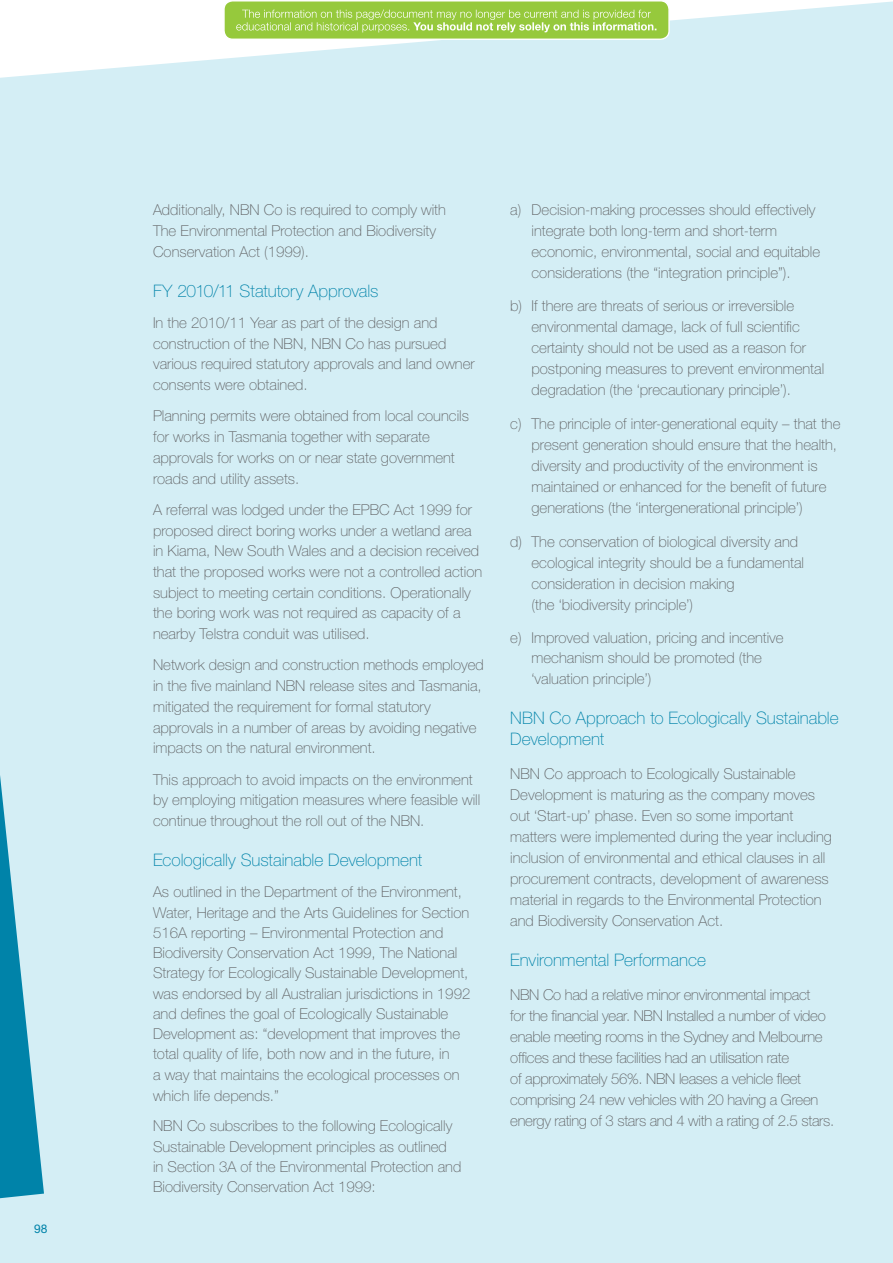
<style>
.page{position:relative;width:893px;height:1263px;background:#fff}
.page>*{position:absolute;margin:0;border:0;box-sizing:border-box;transform-origin:0 0}
.t1{font:100 17.25px/21px "Helvetica Neue";color:#0083a9}
.t2{font:100 15px/21px "Helvetica Neue";color:#5f6062}
.t3{font:100 15px/21px "Helvetica Neue";letter-spacing:-.02em;color:#5f6062}
.t4{font:12px "Helvetica Neue";color:#0083a9}
</style>
<div class="page">
<div style="left:0;top:1px;width:893px;height:1262px;background:#d4eef5"></div>
<svg style="left:0;top:775px;width:44px;height:423px;background:#62b4cc"></svg>
<div style="left:224px;top:1px;width:445px;height:38px;background:#96c93c;border-radius:9px"></div>
<div style="left:223px;top:0;width:447px;height:40px;border:1px solid #fff;border-radius:9px"></div>
<svg style="left:236px;top:9px;width:420px;height:23px"></svg>
<p class="t4" style="left:34px;top:1222px;width:15px">98</p>
<p class="t2" style="left:153px;top:199px;width:294px">Additionally, NBN Co is required to comply with<br>The Environmental Protection and Biodiversity<br>Conservation Act (1999).</p>
<p class="t1" style="left:153px;top:280px;width:227px">FY 2010/11 Statutory Approvals</p>
<p class="t2" style="left:153px;top:312px;width:323px">In the 2010/11 Year as part of the design and construction of the NBN, NBN Co has pursued various required statutory approvals and land owner consents were obtained.</p>
<p class="t2" style="left:153px;top:406px;width:317px">Planning permits were obtained from local councils for works in Tasmania together with separate approvals for works on or near state government roads and utility assets.</p>
<p class="t2" style="left:153px;top:499px;width:331px">A referral was lodged under the EPBC Act 1999 for proposed direct boring works under a wetland area in Kiama, New South Wales and a decision received that the proposed works were not a controlled action subject to meeting certain conditions. Operationally the boring work was not required as capacity of a nearby Telstra conduit was utilised.</p>
<p class="t2" style="left:153px;top:655px;width:332px">Network design and construction methods employed in the five mainland NBN release sites and Tasmania, mitigated the requirement for formal statutory approvals in a number of areas by avoiding negative impacts on the natural environment.</p>
<p class="t2" style="left:153px;top:769px;width:329px">This approach to avoid impacts on the environment by employing mitigation measures where feasible will continue throughout the roll out of the NBN.</p>
<p class="t1" style="left:153px;top:850px;width:271px">Ecologically Sustainable Development</p>
<p class="t2" style="left:153px;top:882px;width:319px;line-height:20.4px">As outlined in the Department of the Environment, Water, Heritage and the Arts Guidelines for Section 516A reporting – Environmental Protection and Biodiversity Conservation Act 1999, The National Strategy for Ecologically Sustainable Development, was endorsed by all Australian jurisdictions in 1992 and defines the goal of Ecologically Sustainable Development as: “development that improves the total quality of life, both now and in the future, in<br>a way that maintains the ecological processes on which life depends.”</p>
<p class="t2" style="left:153px;top:1116px;width:310px;line-height:20.2px">NBN Co subscribes to the following Ecologically Sustainable Development principles as outlined<br>in Section 3A of the Environmental Protection and Biodiversity Conservation Act 1999:</p>
<p class="t2" style="left:531px;top:199px;width:290px;text-indent:-21px">a) Decision-making processes should effectively integrate both long-term and short-term economic, environmental, social and equitable considerations (the “integration principle”).</p>
<p class="t2" style="left:531px;top:296px;width:294px;text-indent:-21px">b) If there are threats of serious or irreversible environmental damage, lack of full scientific certainty should not be used as a reason for postponing measures to prevent environmental degradation (the ‘precautionary principle’).</p>
<p class="t2" style="left:531px;top:413px;width:310px;text-indent:-21px">c) The principle of inter-generational equity – that the present generation should ensure that the health, diversity and productivity of the environment is maintained or enhanced for the benefit of future generations (the ‘intergenerational principle’)</p>
<p class="t2" style="left:531px;top:531px;width:274px;text-indent:-21px">d) The conservation of biological diversity and ecological integrity should be a fundamental consideration in decision making<br>(the ‘biodiversity principle’)</p>
<p class="t2" style="left:531px;top:627px;width:254px;text-indent:-21px">e) Improved valuation, pricing and incentive mechanism should be promoted (the ‘valuation principle’)</p>
<p class="t1" style="left:510px;top:708px;width:330px">NBN Co Approach to Ecologically Sustainable<br>Development</p>
<p class="t2" style="left:510px;top:763px;width:323px">NBN Co approach to Ecologically Sustainable Development is maturing as the company moves out ‘Start-up’ phase. Even so some important matters were implemented during the year including inclusion of environmental and ethical clauses in all procurement contracts, development of awareness material in regards to the Environmental Protection and Biodiversity Conservation Act.</p>
<p class="t1" style="left:510px;top:950px;width:197px">Environmental Performance</p>
<p class="t3" style="left:510px;top:984px;width:325px">NBN Co had a relative minor environmental impact<br>for the financial year. NBN Installed a number of video enable meeting rooms in the Sydney and Melbourne offices and these facilities had an utilisation rate<br>of approximately 56%. NBN leases a vehicle fleet comprising 24 new vehicles with 20 having a Green energy rating of 3 stars and 4 with a rating of 2.5 stars.</p>
</div>
